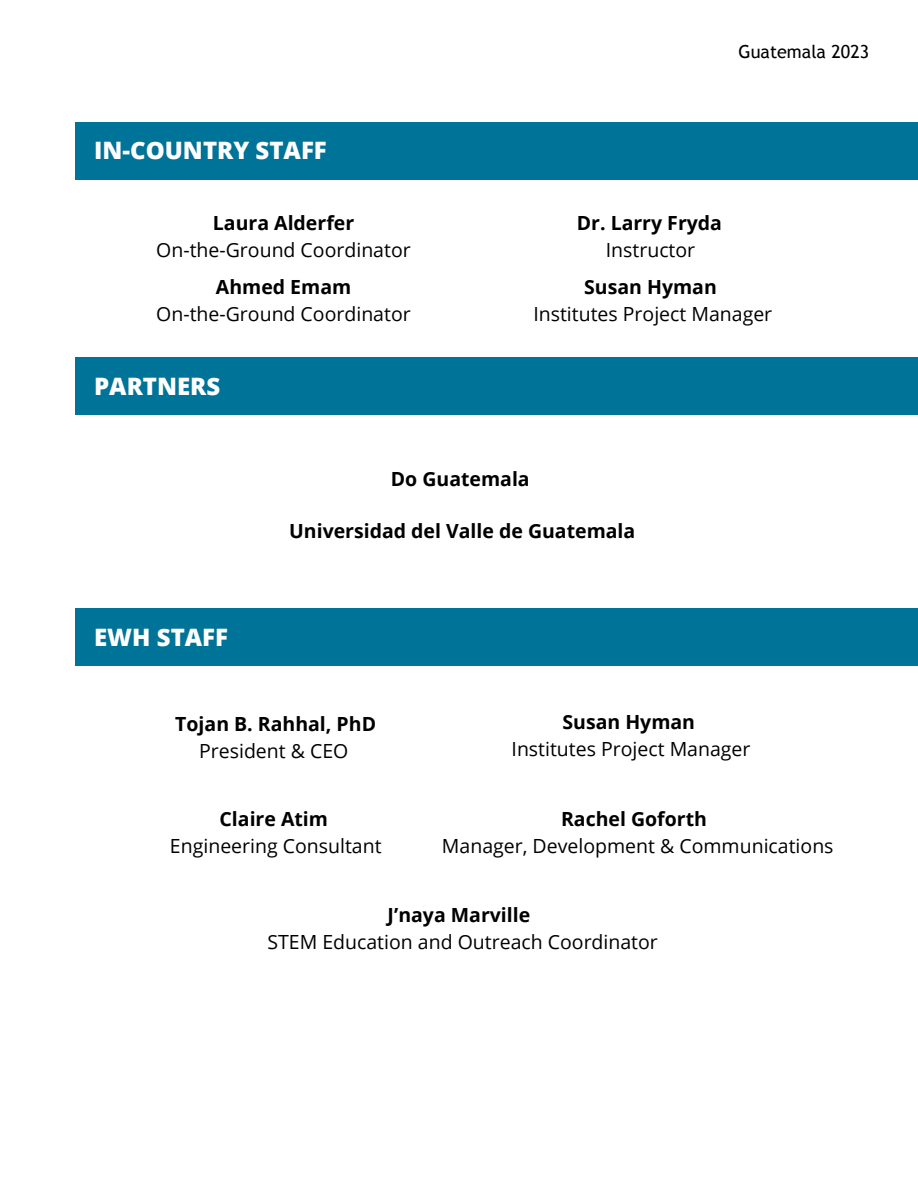
<style>
.page{position:relative;width:918px;height:1188px;background:#fff}
.page>*{position:absolute;margin:0;border:0;box-sizing:border-box;transform-origin:0 0}
.t1{font:800 30px "Open Sans";color:#fff}
.t2{font:800 24px "Open Sans";color:#fff}
.t3{font:19.5px "Open Sans";color:#000}
.t4{font:700 19.5px "Open Sans";color:#000}
.t5{font:18px "Trebuchet MS";color:#000}
</style>
<div class="page">
<div style="left:76px;top:122px;width:842px;height:57px;background:#007398"></div>
<div style="left:76px;top:358px;width:842px;height:57px;background:#007398"></div>
<div style="left:76px;top:609px;width:842px;height:57px;background:#007398"></div>
<p class="t2" style="left:94px;top:133px;width:234px">IN-COUNTRY STAFF</p>
<p class="t1" style="left:77px;top:141px;width:169px">EWH STAFF</p>
<p class="t4" style="left:213px;top:209px;width:143px">Laura Alderfer</p>
<p class="t3" style="left:156px;top:236px;width:256px">On-the-Ground Coordinator</p>
<p class="t4" style="left:216px;top:273px;width:137px">Ahmed Emam</p>
<p class="t3" style="left:156px;top:300px;width:256px">On-the-Ground Coordinator</p>
<p class="t2" style="left:94px;top:369px;width:128px">PARTNERS</p>
<p class="t1" style="left:77px;top:377px;width:169px">EWH STAFF</p>
<p class="t5" style="left:739px;top:41px;width:132px">Guatemala 2023</p>
<p class="t4" style="left:577px;top:209px;width:147px">Dr. Larry Fryda</p>
<p class="t3" style="left:606px;top:236px;width:91px">Instructor</p>
<p class="t4" style="left:584px;top:273px;width:134px">Susan Hyman</p>
<p class="t3" style="left:533px;top:300px;width:240px">Institutes Project Manager</p>
<p class="t2" style="left:94px;top:620px;width:136px">EWH STAFF</p>
<p class="t4" style="left:391px;top:465px;width:140px">Do Guatemala</p>
<p class="t4" style="left:289px;top:517px;width:348px">Universidad del Valle de Guatemala</p>
<p class="t4" style="left:175px;top:710px;width:202px">Tojan B. Rahhal, PhD</p>
<p class="t3" style="left:199px;top:737px;width:151px">President &amp; CEO</p>
<p class="t4" style="left:220px;top:805px;width:110px">Claire Atim</p>
<p class="t3" style="left:170px;top:832px;width:213px">Engineering Consultant</p>
<p class="t4" style="left:562px;top:709px;width:134px">Susan Hyman</p>
<p class="t3" style="left:512px;top:736px;width:240px">Institutes Project Manager</p>
<p class="t4" style="left:561px;top:805px;width:147px">Rachel Goforth</p>
<p class="t3" style="left:442px;top:832px;width:393px">Manager, Development &amp; Communications</p>
<p class="t4" style="left:388px;top:901px;width:144px">J’naya Marville</p>
<p class="t3" style="left:267px;top:928px;width:392px">STEM Education and Outreach Coordinator</p>
</div>
